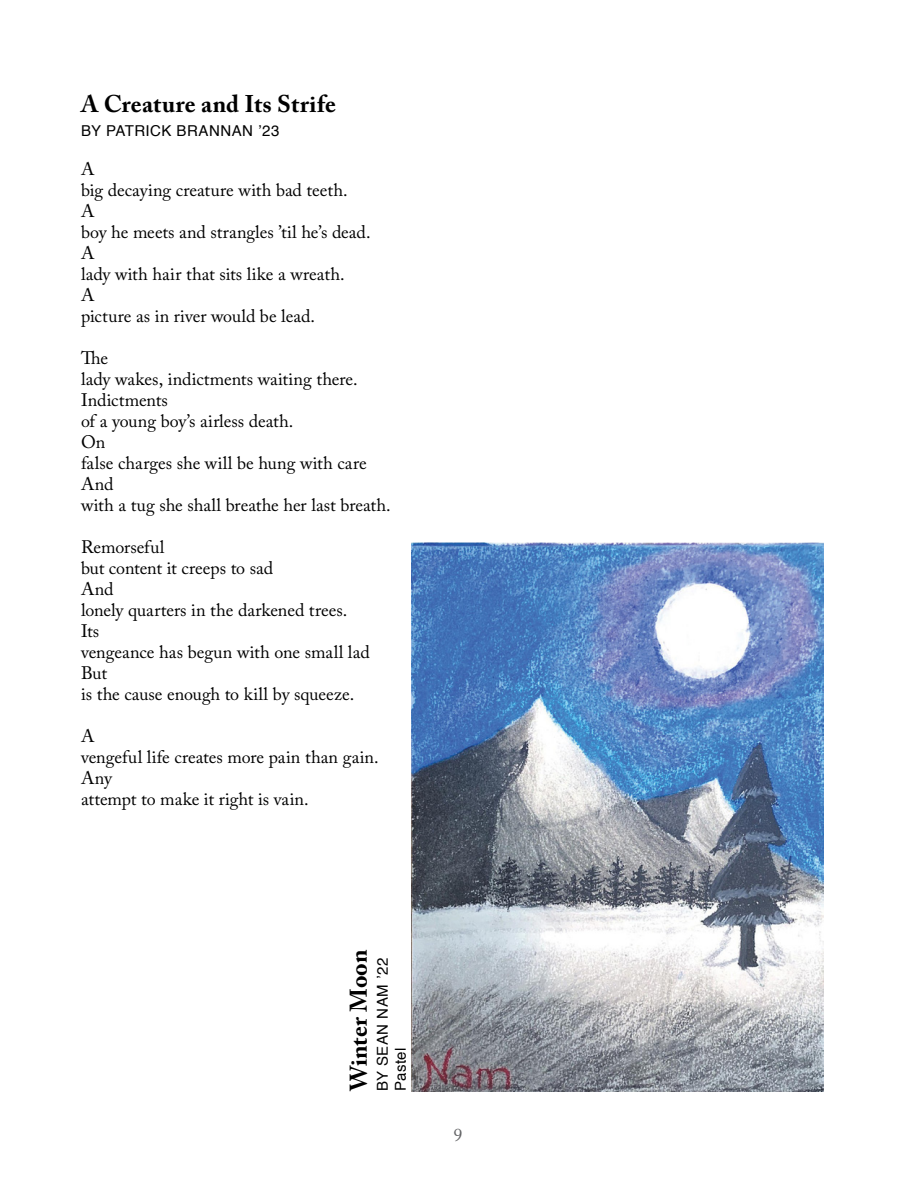
<style>
.page{position:relative;width:918px;height:1188px;background:#fff}
.page>*{position:absolute;margin:0;border:0;box-sizing:border-box;transform-origin:0 0}
.t1{font:700 24px "Adobe Caslon Pro";letter-spacing:.01em;color:#000}
.t2{font:18px "Adobe Caslon Pro";color:#000}
.t3{font:18px "Adobe Caslon Pro";color:#636466}
.t4{font:15px "Helvetica";letter-spacing:.03em;color:#000}
</style>
<div class="page">
<img style="left:412px;top:542px;width:412px;height:550px">
<p class="t1" style="left:81px;top:90px;width:256px">A Creature and Its Strife</p>
<p class="t4" style="left:81px;top:119px;width:200px">BY PATRICK BRANNAN ’23</p>
<p class="t2" style="left:81px;top:158px;width:15px">A</p>
<p class="t2" style="left:81px;top:179px;width:268px">big decaying creature with bad teeth.</p>
<p class="t2" style="left:81px;top:200px;width:15px">A</p>
<p class="t2" style="left:81px;top:221px;width:291px">boy he meets and strangles ’til he’s dead.</p>
<p class="t2" style="left:81px;top:242px;width:15px">A</p>
<p class="t2" style="left:81px;top:263px;width:265px">lady with hair that sits like a wreath.</p>
<p class="t2" style="left:81px;top:284px;width:15px">A</p>
<p class="t2" style="left:81px;top:305px;width:236px">picture as in river would be lead.</p>
<p class="t2" style="left:81px;top:347px;width:29px">The</p>
<p class="t2" style="left:81px;top:368px;width:278px">lady wakes, indictments waiting there.</p>
<p class="t2" style="left:81px;top:389px;width:89px">Indictments</p>
<p class="t2" style="left:81px;top:410px;width:214px">of a young boy’s airless death.</p>
<p class="t2" style="left:81px;top:431px;width:26px">On</p>
<p class="t2" style="left:81px;top:452px;width:287px">false charges she will be hung with care</p>
<p class="t2" style="left:81px;top:473px;width:34px">And</p>
<p class="t2" style="left:81px;top:494px;width:311px">with a tug she shall breathe her last breath.</p>
<p class="t2" style="left:81px;top:536px;width:85px">Remorseful</p>
<p class="t2" style="left:81px;top:557px;width:194px">but content it creeps to sad</p>
<p class="t2" style="left:81px;top:578px;width:34px">And</p>
<p class="t2" style="left:81px;top:599px;width:268px">lonely quarters in the darkened trees.</p>
<p class="t2" style="left:81px;top:620px;width:20px">Its</p>
<p class="t2" style="left:81px;top:641px;width:290px">vengeance has begun with one small lad</p>
<p class="t2" style="left:81px;top:662px;width:28px">But</p>
<p class="t2" style="left:81px;top:683px;width:275px">is the cause enough to kill by squeeze.</p>
<p class="t2" style="left:81px;top:725px;width:15px">A</p>
<p class="t2" style="left:81px;top:746px;width:299px">vengeful life creates more pain than gain.</p>
<p class="t2" style="left:81px;top:767px;width:32px">Any</p>
<p class="t2" style="left:81px;top:788px;width:229px">attempt to make it right is vain.</p>
<p class="t1" style="left:344px;top:1091px;width:143px;rotate:-90deg">Winter Moon</p>
<p class="t4" style="left:371px;top:1091px;width:135px;rotate:-90deg">BY SEAN NAM ’22</p>
<p class="t4" style="left:389px;top:1091px;width:45px;rotate:-90deg">Pastel</p>
<p class="t3" style="left:454px;top:1124px;width:10px">9</p>
</div>
